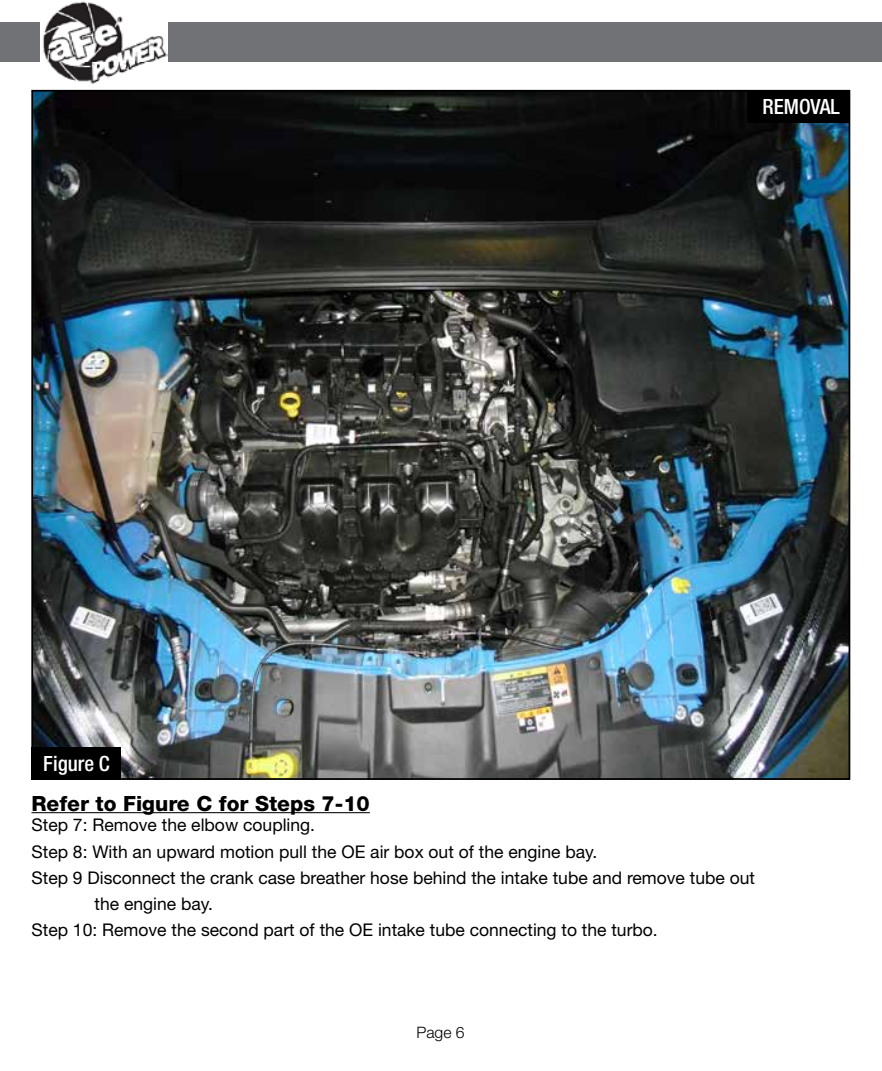
<style>
.page{position:relative;width:882px;height:1071px;background:#fff}
.page>*{position:absolute;margin:0;border:0;box-sizing:border-box;transform-origin:0 0}
.t1{font:800 21px "Helvetica Neue";color:#000}
.t2{font:500 condensed 21px "Helvetica Neue";color:#fff}
.t3{font:17.5px "Helvetica Neue";color:#000}
.t4{font:300 15.75px "Helvetica Neue";color:#000}
</style>
<div class="page">
<img style="left:34px;top:93px;width:813px;height:684px">
<div style="left:0;top:23px;width:882px;height:39px;background:#717275"></div>
<img style="left:40px;top:1px;width:127px;height:83px">
<hr style="left:32px;top:812px;width:338px;height:1px;background:#000">
<div style="left:747px;top:90px;width:103px;height:33px;background:#000"></div>
<div style="left:32px;top:747px;width:89px;height:33px;background:#000"></div>
<p class="t2" style="left:763px;top:94px;width:79px">REMOVAL</p>
<p class="t2" style="left:43px;top:751px;width:68px">Figure C</p>
<p class="t1" style="left:32px;top:791px;width:340px">Refer to Figure C for Steps 7-10</p>
<p class="t3" style="left:32px;top:815px;width:285px">Step 7: Remove the elbow coupling.</p>
<p class="t3" style="left:32px;top:841px;width:567px">Step 8: With an upward motion pull the OE air box out of the engine bay.</p>
<p class="t3" style="left:32px;top:867px;width:725px">Step 9 Disconnect the crank case breather hose behind the intake tube and remove tube out</p>
<p class="t3" style="left:94px;top:894px;width:120px">the engine bay.</p>
<p class="t3" style="left:32px;top:920px;width:628px">Step 10: Remove the second part of the OE intake tube connecting to the turbo.</p>
<p class="t4" style="left:416px;top:1023px;width:50px">Page 6</p>
</div>
